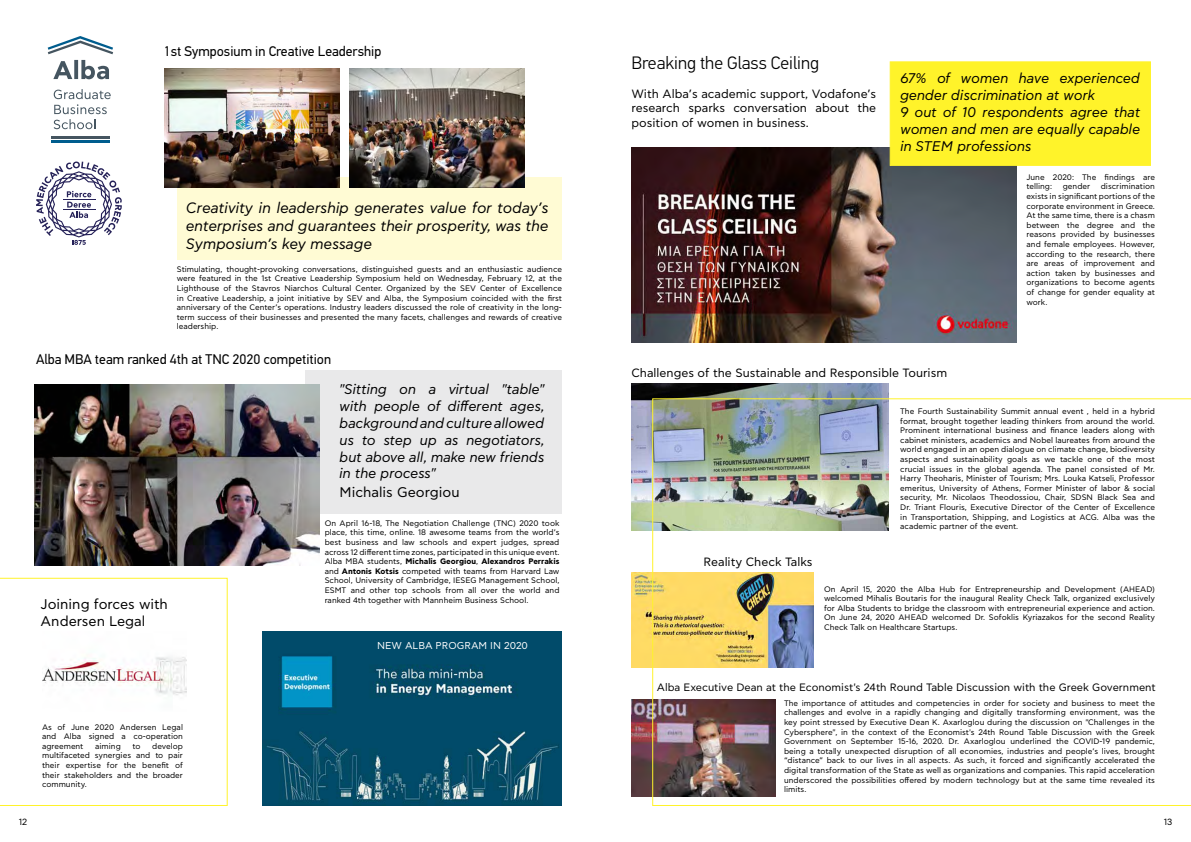
<style>
.page{position:relative;width:1191px;height:842px;background:#fff}
.page>*{position:absolute;margin:0;border:0;box-sizing:border-box;transform-origin:0 0}
.t1{font:300 18px "PFDIN Text Pro";color:#000}
.t2{font:italic 15px/18px "CF Asty Std";color:#000;text-align:justify}
.t3{font:italic 14px/16.8px "CF Asty Std";color:#000;text-align:justify}
.t4{font:14px "PFDIN Text Pro";color:#000}
.t5{font:14px/16.8px "CF Asty Std";color:#000}
.t6{font:12px/14.4px "CF Asty Std";color:#000;text-align:justify}
.t7{font:10.7px "CF Asty Std";color:#000}
.t8{font:10px "CF Asty Std";color:#fff}
.t9{font:9px "CF Asty Std";color:#000}
.t10{font:8px/9.6px "CF Asty Std";color:#000;text-align:justify}
.s1{font-weight:700}
</style>
<div class="page">
<div style="left:305px;top:370px;width:256px;height:144px;background:#e9e9ea"></div>
<div style="left:177px;top:177px;width:384px;height:83px;background:#fffbd4"></div>
<svg style="left:36px;top:161px;width:86px;height:84px"></svg>
<hr style="left:63px;top:199px;width:32px;height:1px;background:#252158">
<hr style="left:63px;top:209px;width:32px;height:1px;background:#252158">
<svg style="left:53px;top:60px;width:56px;height:19px"></svg>
<svg style="left:54px;top:89px;width:57px;height:40px"></svg>
<svg style="left:48px;top:36px;width:65px;height:18px"></svg>
<hr style="left:51px;top:136px;width:59px;height:3px;background:#455560">
<hr style="left:51px;top:141px;width:59px;height:2px;background:#005d8e">
<img style="left:164px;top:69px;width:175px;height:118px">
<img style="left:349px;top:69px;width:175px;height:118px">
<img style="left:35px;top:385px;width:284px;height:180px">
<img style="left:262px;top:632px;width:300px;height:174px">
<img style="left:632px;top:148px;width:384px;height:194px">
<img style="left:632px;top:573px;width:20px;height:95px">
<img style="left:631px;top:383px;width:257px;height:148px">
<img style="left:631px;top:699px;width:21px;height:98px">
<svg style="left:0;top:578px;width:228px;height:228px"></svg>
<div style="left:889px;top:61px;width:262px;height:105px;background:#fff32a;border:1px solid #fff32a"></div>
<img style="left:652px;top:398px;width:539px;height:408px">
<h3 class="t4" style="left:164px;top:43px;width:219px">1st Symposium in Creative Leadership</h3>
<h2 class="t2" style="left:186px;top:199px;width:364px">Creativity in leadership generates value for today’s enterprises and guarantees their prosperity, was the Symposium’s key message</h2>
<p class="t10" style="left:177px;top:264px;width:386px">Stimulating, thought-provoking conversations, distinguished guests and an enthusiastic audience were featured in the 1st Creative Leadership Symposium held on Wednesday, February 12, at the Lighthouse of the Stavros Niarchos Cultural Center. Organized by the SEV Center of Excellence in Creative Leadership, a joint initiative by SEV and Alba, the Symposium coincided with the first anniversary of the Center’s operations. Industry leaders discussed the role of creativity in the long&shy;term success of their businesses and presented the many facets, challenges and rewards of creative leadership.</p>
<h3 class="t4" style="left:36px;top:351px;width:297px">Alba MBA team ranked 4th at TNC 2020 competition</h3>
<h3 class="t5" style="left:41px;top:596px;width:129px">Joining forces with<br>Andersen Legal</h3>
<p class="t10" style="left:42px;top:722px;width:142px">As of June 2020 Andersen Legal and Alba signed a co-operation agreement</p>
<p class="t10" style="left:42px;top:741px;width:142px;text-indent:110px">develop multifaceted synergies and to pair their expertise for the benefit of their stakeholders and the broader community.</p>
<p class="t10" style="left:95px;top:741px;width:27px">aiming</p>
<p class="t10" style="left:132px;top:741px;width:10px">to</p>
<h3 class="t3" style="left:339px;top:382px;width:206px">"Sitting on a virtual "table" with people of different ages, background and culture allowed us to step up as negotiators, but above all, make new friends in the process"</h3>
<h3 class="t5" style="left:339px;top:484px;width:121px">Michalis Georgiou</h3>
<p class="t10" style="left:325px;top:518px;width:236px">On April 16-18, The Negotiation Challenge (TNC) 2020 took place, this time, online. 18 awesome teams from the world’s best business and law schools and expert judges, spread across 12 different time zones, participated in this unique event.<br>Alba MBA students, <span class="s1">Michalis Georgiou</span>, <span class="s1">Alexandros Perrakis </span>and <span class="s1">Antonis Kotsis</span> competed with teams from Harvard Law School, University of Cambridge, IESEG Management School, ESMT and other top schools from all over the world and ranked 4th together with Mannheim Business School.</p>
<p class="t8" style="left:377px;top:640px;width:152px">NEW ALBA PROGRAM IN 2020</p>
<h1 class="t1" style="left:631px;top:52px;width:189px">Breaking the Glass Ceiling</h1>
<h3 class="t6" style="left:631px;top:87px;width:246px">With Alba’s academic support, Vodafone’s research sparks conversation about the position of women in business.</h3>
<h3 class="t3" style="left:900px;top:70px;width:241px;text-align:left">67% of women have experienced gender discrimination at work<br>9 out of 10 respondents agree that women and men are equally capable in STEM professions</h3>
<p class="t10" style="left:1026px;top:172px;width:130px">June 2020: The findings are telling:</p>
<p class="t10" style="left:1026px;top:182px;width:130px;text-indent:74px">discrimination exists in significant portions of the corporate environment in Greece.<br>At the same time, there is a chasm between the degree and the reasons provided by businesses and female employees. However, according to the research, there are areas of improvement and action taken by businesses and organizations to become agents of change for gender equality at work.</p>
<p class="t10" style="left:1062px;top:182px;width:29px">gender</p>
<h3 class="t6" style="left:631px;top:366px;width:317px">Challenges of the Sustainable and Responsible Tourism</h3>
<p class="t10" style="left:900px;top:407px;width:256px">The Fourth Sustainability Summit annual event , held in a hybrid format, brought together leading thinkers from around the world.<br>Prominent international business and finance leaders along with cabinet ministers, academics and Nobel laureates from around the world engaged in an open dialogue on climate change, biodiversity aspects and sustainability goals as we tackle one of the most crucial issues in the global agenda. The panel consisted of Mr.<br>Harry Theoharis, Minister of Tourism; Mrs. Louka Katseli, Professor emeritus, University of Athens, Former Minister of labor &amp; social security, Mr. Nicolaos Theodossiou, Chair, SDSN Black Sea and Dr. Triant Flouris, Executive Director of the Center of Excellence in Transportation, Shipping, and Logistics at ACG. Alba was the academic partner of the event.</p>
<h3 class="t6" style="left:703px;top:555px;width:111px">Reality Check Talks</h3>
<p class="t10" style="left:824px;top:584px;width:332px">On April 15, 2020 the Alba Hub for Entrepreneurship and Development (AHEAD) welcomed Mihalis Boutaris for the inaugural Reality Check Talk, organized exclusively for Alba Students to bridge the classroom with entrepreneurial experience and action.<br>On June 24, 2020 AHEAD welcomed Dr. Sofoklis Kyriazakos for the second Reality Check Talk on Healthcare Startups.</p>
<h3 class="t7" style="left:657px;top:681px;width:500px">Alba Executive Dean at the Economist's 24th Round Table Discussion with the Greek Government</h3>
<p class="t10" style="left:784px;top:698px;width:372px">The importance of attitudes and competencies in order for society and business to meet the challenges and evolve in a rapidly changing and digitally transforming environment, was the key point stressed by Executive Dean K. Axarloglou during the discussion on "Challenges in the Cybersphere", in the context of the Economist's 24th Round Table Discussion with the Greek Government on September 15-16, 2020. Dr. Axarloglou underlined the COVID-19 pandemic, being a totally unexpected disruption of all economies, industries and people’s lives, brought “distance” back to our lives in all aspects. As such, it forced and significantly accelerated the digital transformation of the State as well as organizations and companies. This rapid acceleration underscored the possibilities offered by modern technology but at the same time revealed its limits.</p>
<p class="t9" style="left:19px;top:817px;width:10px">12</p>
<p class="t9" style="left:1163px;top:817px;width:10px">13</p>
</div>
